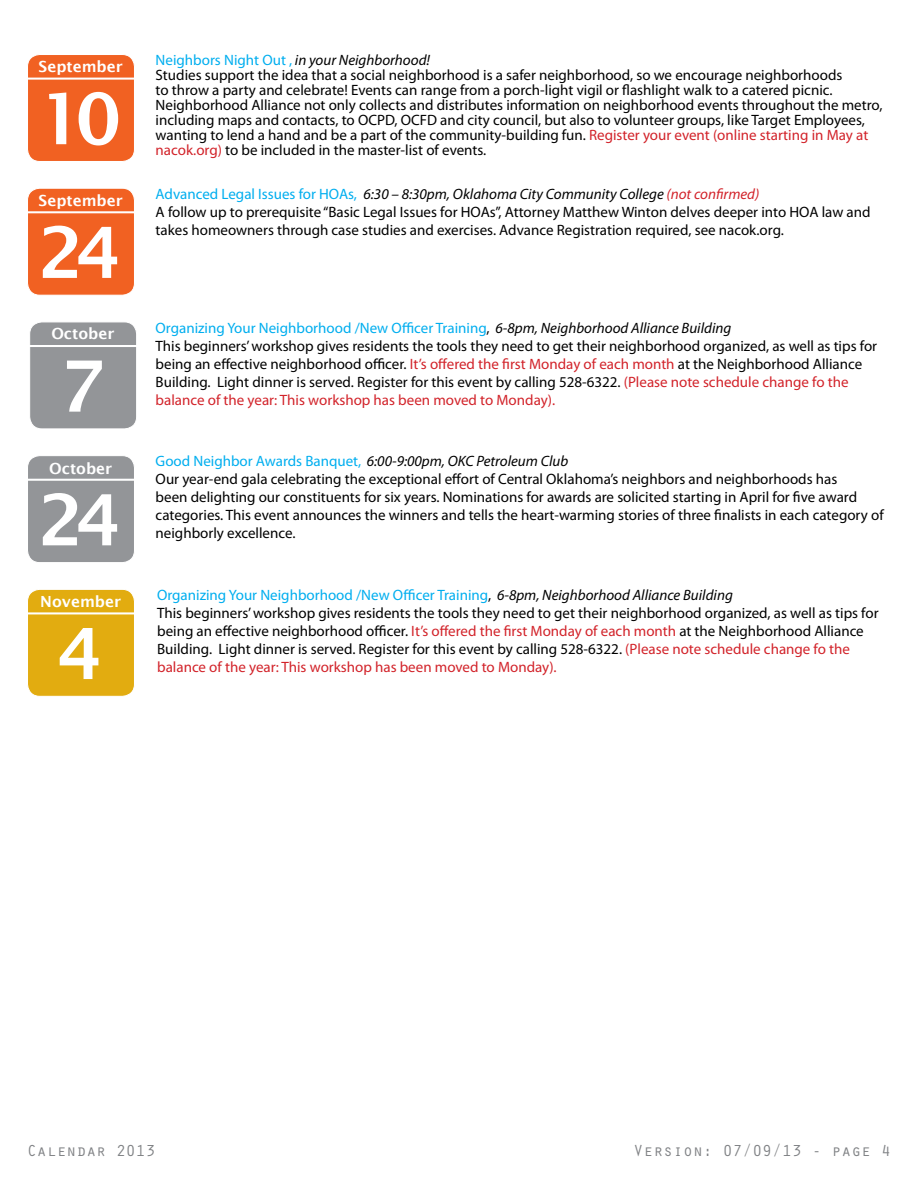
<style>
.page{position:relative;width:918px;height:1188px;background:#fff}
.page>*{position:absolute;margin:0;border:0;box-sizing:border-box;transform-origin:0 0}
.t1{font:600 70.65px "Lucida Sans";color:#fff}
.t2{font:16.5px "Orator Std";color:#808285}
.t3{font:600 15.3px "Lucida Sans";color:#fff}
.t4{font:15px/18px "Myriad Pro";color:#000}
.s1{color:#00aeef}
.s2{font-style:italic}
.s3{color:#d2232a}
.s4{font-style:italic;color:#d2232a}
</style>
<div class="page">
<div style="left:28px;top:589px;width:106px;height:107px;background:#e2ac10;border-radius:12px"></div>
<div style="left:27px;top:589px;width:108px;height:108px;border:1px solid #fff;border-radius:12px"></div>
<hr style="left:27px;top:612px;width:108px;height:2px;background:#fff">
<div style="left:28px;top:55px;width:106px;height:106px;background:#f16122;border-radius:12px"></div>
<div style="left:27px;top:54px;width:108px;height:108px;border:1px solid #fff;border-radius:12px"></div>
<hr style="left:27px;top:78px;width:108px;height:2px;background:#fff">
<div style="left:28px;top:188px;width:106px;height:107px;background:#f16122;border-radius:12px"></div>
<div style="left:27px;top:188px;width:108px;height:108px;border:1px solid #fff;border-radius:12px"></div>
<hr style="left:27px;top:211px;width:108px;height:2px;background:#fff">
<div style="left:28px;top:456px;width:106px;height:107px;background:#939598;border-radius:12px"></div>
<div style="left:27px;top:455px;width:108px;height:108px;border:1px solid #fff;border-radius:12px"></div>
<hr style="left:27px;top:479px;width:108px;height:2px;background:#fff">
<div style="left:30px;top:322px;width:107px;height:107px;background:#939598;border-radius:12px"></div>
<div style="left:29px;top:321px;width:108px;height:108px;border:1px solid #fff;border-radius:12px"></div>
<hr style="left:29px;top:345px;width:108px;height:2px;background:#fff">
<p class="t3" style="left:39px;top:58px;width:86px">September</p>
<h1 class="t1" style="left:38px;top:79px;width:84px">10</h1>
<p class="t3" style="left:39px;top:191px;width:86px">September</p>
<h1 class="t1" style="left:38px;top:212px;width:84px">24</h1>
<p class="t3" style="left:51px;top:325px;width:65px">October</p>
<h1 class="t1" style="left:59px;top:346px;width:47px">7</h1>
<p class="t3" style="left:49px;top:460px;width:65px">October</p>
<h1 class="t1" style="left:38px;top:480px;width:84px">24</h1>
<p class="t3" style="left:40px;top:592px;width:82px">November</p>
<h1 class="t1" style="left:57px;top:613px;width:47px">4</h1>
<p class="t4" style="left:156px;top:52px;width:728px;line-height:15px"><span class="s1">Neighbors Night Out ,</span> <span class="s2">in your Neighborhood!<br></span>Studies support the idea that a social neighborhood is a safer neighborhood, so we encourage neighborhoods<br>to throw a party and celebrate! Events can range from a porch-light vigil or flashlight walk to a catered picnic.<br>Neighborhood Alliance not only collects and distributes information on neighborhood events throughout the metro, including maps and contacts, to OCPD, OCFD and city council, but also to volunteer groups, like Target Employees, wanting to lend a hand and be a part of the community-building fun. <span class="s3">Register your event (online starting in May at nacok.org)</span> to be included in the master-list of events.</p>
<p class="t4" style="left:156px;top:185px;width:716px"><span class="s1">Advanced Legal Issues for HOAs,</span> <span class="s2">6:30 – 8:30pm, Oklahoma City Community College</span> <span class="s4">(not confirmed)<br></span>A follow up to prerequisite “Basic Legal Issues for HOAs”, Attorney Matthew Winton delves deeper into HOA law and takes homeowners through case studies and exercises. Advance Registration required, see nacok.org.</p>
<p class="t4" style="left:156px;top:318px;width:723px"><span class="s1">Organizing Your Neighborhood /New Officer Training</span>, <span class="s2">6-8pm, Neighborhood Alliance Building<br></span>This beginners’ workshop gives residents the tools they need to get their neighborhood organized, as well as tips for being an effective neighborhood officer. <span class="s3">It’s offered the first Monday of each month</span> at the Neighborhood Alliance Building. Light dinner is served. Register for this event by calling 528-6322. <span class="s3">(Please note schedule change fo the balance of the year: This workshop has been moved to Monday).</span></p>
<p class="t4" style="left:156px;top:452px;width:730px"><span class="s1">Good Neighbor Awards Banquet,</span> <span class="s2">6:00-9:00pm, OKC Petroleum Club<br></span>Our year-end gala celebrating the exceptional effort of Central Oklahoma’s neighbors and neighborhoods has<br>been delighting our constituents for six years. Nominations for awards are solicited starting in April for five award categories. This event announces the winners and tells the heart-warming stories of three finalists in each category of neighborly excellence.</p>
<p class="t4" style="left:157px;top:586px;width:723px"><span class="s1">Organizing Your Neighborhood /New Officer Training</span>, <span class="s2">6-8pm, Neighborhood Alliance Building<br></span>This beginners’ workshop gives residents the tools they need to get their neighborhood organized, as well as tips for being an effective neighborhood officer. <span class="s3">It’s offered the first Monday of each month</span> at the Neighborhood Alliance Building. Light dinner is served. Register for this event by calling 528-6322. <span class="s3">(Please note schedule change fo the balance of the year: This workshop has been moved to Monday).</span></p>
<p class="t2" style="left:27px;top:1139px;width:130px">Calendar 2013</p>
<p class="t2" style="left:634px;top:1139px;width:259px">Version: 07/09/13 - page 4</p>
</div>
